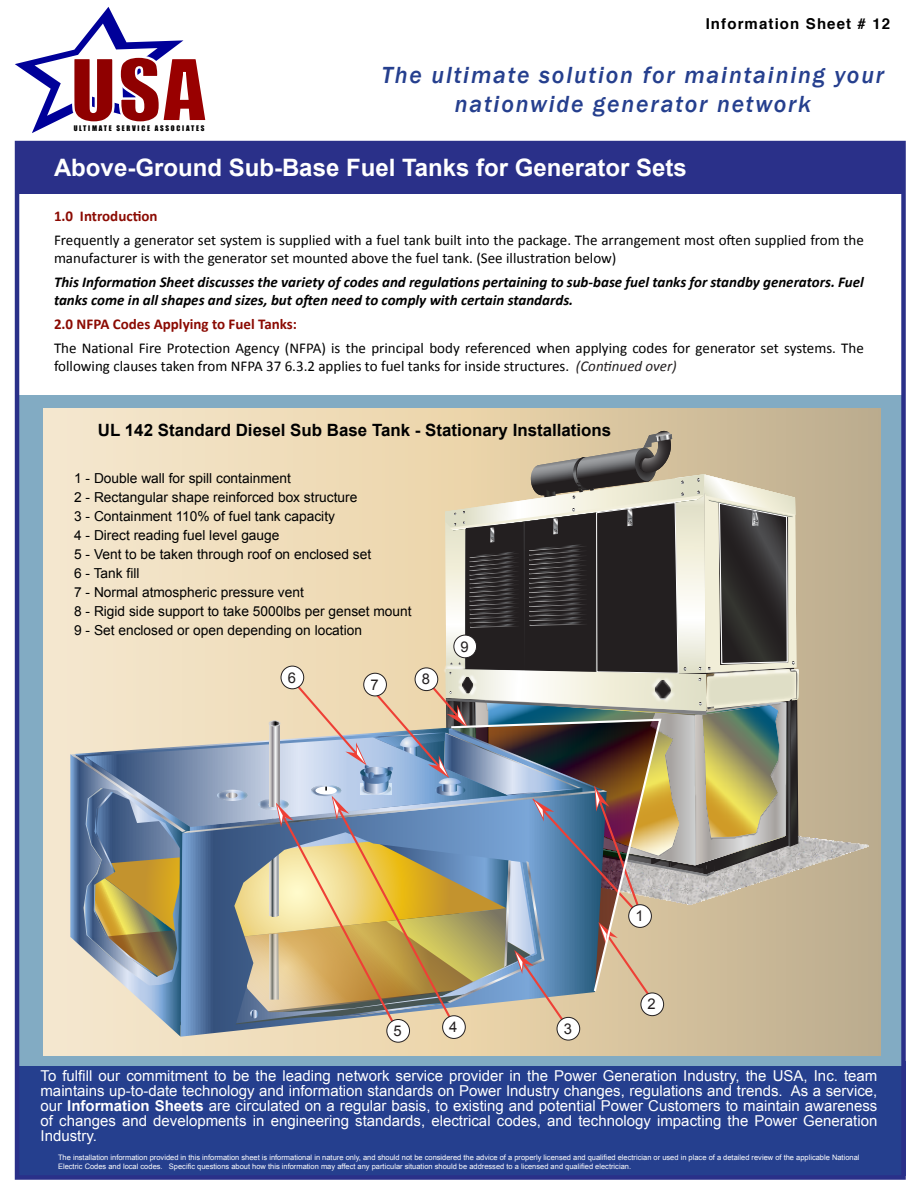
<style>
.page{position:relative;width:918px;height:1188px;background:#fff}
.page>*{position:absolute;margin:0;border:0;box-sizing:border-box;transform-origin:0 0}
.t1{font:italic 500 24px/28.8px "Franklin Gothic";letter-spacing:.075em;color:#253f8e;text-align:center}
.t2{font:700 24px "Arial";color:#fff}
.t3{font:700 16.95px "Arial";color:#000}
.t4{font:15px/15px "Arial";color:#fff;text-align:justify}
.t5{font:15px/18px "Calibri";color:#000}
.t6{font:italic 700 15px/18px "Calibri";color:#000}
.t7{font:700 15px "Calibri";color:#8b0a02}
.t8{font:700 15px "Helvetica";letter-spacing:.075em;color:#000}
.t9{font:14.85px "Arial";color:#231f20}
.t10{font:13.8px/19px "Arial";color:#000}
.t11{font:7.5px/9px "Arial";color:#fff}
.t12{font:7.05px "Impact";letter-spacing:.245em;color:#000}
.s1{font-style:italic;color:#231f20}
.s2{font-weight:700}
</style>
<div class="page">
<div style="left:16px;top:142px;width:889px;height:52px;background:#2a3089"></div>
<div style="left:18px;top:1061px;width:888px;height:115px;background:#253f8e"></div>
<svg style="left:15px;top:7px;width:191px;height:126px"></svg>
<div style="left:19px;top:395px;width:884px;height:670px;background:#82abc3"></div>
<div style="left:44px;top:408px;width:836px;height:647px;background:linear-gradient(to right,#ffedcd,#c5b18c)"></div>
<div style="left:799px;top:765px;width:81px;height:178px;background:#beaf90"></div>
<svg style="left:799px;top:804px;width:70px;height:100px;background:#bfb298"></svg>
<div style="left:799px;top:632px;width:29px;height:82px;background:#c2b293"></div>
<svg style="left:557px;top:1017px;width:23px;height:23px"></svg>
<div style="left:557px;top:1017px;width:23px;height:24px;border:1px solid #231f20;border-radius:50%"></div>
<div style="left:442px;top:1015px;width:24px;height:24px;border:1px solid #231f20;border-radius:50%"></div>
<svg style="left:387px;top:1019px;width:23px;height:23px"></svg>
<div style="left:386px;top:1019px;width:24px;height:24px;border:1px solid #231f20;border-radius:50%"></div>
<svg style="left:70px;top:431px;width:729px;height:606px;background:#b5ae9a"></svg>
<div style="left:281px;top:666px;width:23px;height:23px;background:#fff;border-radius:50%"></div>
<div style="left:281px;top:666px;width:23px;height:23px;border:1px solid #231f20;border-radius:50%"></div>
<div style="left:364px;top:673px;width:22px;height:23px;background:#fff;border-radius:50%"></div>
<div style="left:363px;top:673px;width:24px;height:23px;border:1px solid #231f20;border-radius:50%"></div>
<div style="left:415px;top:668px;width:23px;height:23px;background:#fff;border-radius:50%"></div>
<div style="left:415px;top:667px;width:23px;height:24px;border:1px solid #231f20;border-radius:50%"></div>
<div style="left:454px;top:635px;width:23px;height:23px;background:#fff;border-radius:50%"></div>
<div style="left:453px;top:635px;width:24px;height:23px;border:1px solid #231f20;border-radius:50%"></div>
<img style="left:449px;top:718px;width:214px;height:276px">
<div style="left:15px;top:141px;width:891px;height:1039px;border:4px solid #2a3089"></div>
<p class="t8" style="left:706px;top:12px;width:186px">Information Sheet # 12</p>
<p class="t12" style="left:74px;top:123px;width:132px">ULTIMATE SERVICE ASSOCIATES</p>
<p class="t1" style="left:382px;top:61px;width:504px">The ultimate solution for maintaining your nationwide generator network</p>
<p class="t2" style="left:54px;top:152px;width:634px">Above-Ground Sub-Base Fuel Tanks for Generator Sets</p>
<p class="t7" style="left:54px;top:206px;width:105px">1.0 Introduction</p>
<p class="t5" style="left:54px;top:231px;width:812px">Frequently a generator set system is supplied with a fuel tank built into the package. The arrangement most often supplied from the manufacturer is with the generator set mounted above the fuel tank. (See illustration below)</p>
<p class="t6" style="left:54px;top:273px;width:811px">This Information Sheet discusses the variety of codes and regulations pertaining to sub-base fuel tanks for standby generators. Fuel tanks come in all shapes and sizes, but often need to comply with certain standards.</p>
<p class="t7" style="left:54px;top:314px;width:245px">2.0 NFPA Codes Applying to Fuel Tanks:</p>
<p class="t5" style="left:54px;top:339px;width:811px">The National Fire Protection Agency (NFPA) is the principal body referenced when applying codes for generator set systems. The following clauses taken from NFPA 37 6.3.2 applies to fuel tanks for inside structures. <span class="s1">(Continued over)</span></p>
<p class="t3" style="left:98px;top:419px;width:515px">UL 142 Standard Diesel Sub Base Tank - Stationary Installations</p>
<p class="t10" style="left:74px;top:468px;width:339px">1 - Double wall for spill containment<br>2 - Rectangular shape reinforced box structure<br>3 - Containment 110% of fuel tank capacity<br>4 - Direct reading fuel level gauge<br>5 - Vent to be taken through roof on enclosed set<br>6 - Tank fill<br>7 - Normal atmospheric pressure vent<br>8 - Rigid side support to take 5000lbs per genset mount 9 - Set enclosed or open depending on location</p>
<p class="t9" style="left:288px;top:668px;width:10px">6</p>
<p class="t9" style="left:370px;top:675px;width:10px">7</p>
<p class="t9" style="left:422px;top:669px;width:10px">8</p>
<p class="t9" style="left:461px;top:637px;width:10px">9</p>
<p class="t9" style="left:394px;top:1021px;width:10px">5</p>
<p class="t9" style="left:449px;top:1017px;width:10px">4</p>
<p class="t9" style="left:564px;top:1019px;width:10px">3</p>
<p class="t9" style="left:635px;top:906px;width:10px">1</p>
<p class="t9" style="left:648px;top:995px;width:10px">2</p>
<p class="t4" style="left:40px;top:1068px;width:838px">To fulfill our commitment to be the leading network service provider in the Power Generation Industry, the USA, Inc. team maintains up-to-date technology and information standards on Power Industry changes, regulations and trends. As a service, our <span class="s2">Information Sheets</span> are circulated on a regular basis, to existing and potential Power Customers to maintain awareness of changes and developments in engineering standards, electrical codes, and technology impacting the Power Generation Industry.</p>
<p class="t11" style="left:58px;top:1153px;width:803px">The installation information provided in this information sheet is informational in nature only, and should not be considered the advice of a properly licensed and qualified electrician or used in place of a detailed review of the applicable National<br>Electric Codes and local codes. Specific questions about how this information may affect any particular situation should be addressed to a licensed and qualified electrician.</p>
</div>
